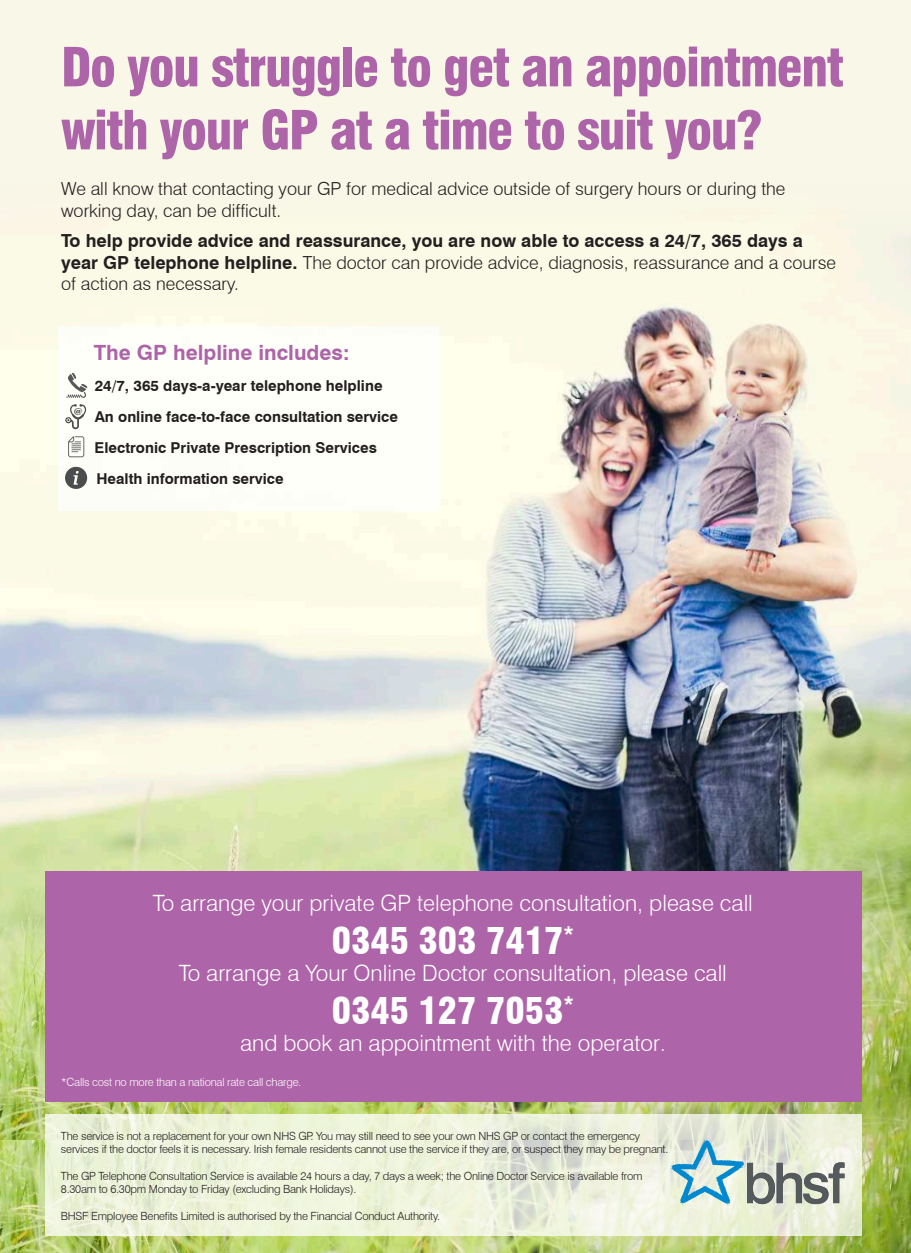
<style>
.page{position:relative;width:911px;height:1253px;background:#fff}
.page>*{position:absolute;margin:0;border:0;box-sizing:border-box;transform-origin:0 0}
.t1{font:900 condensed 52.5px/63px "Swiss 721 BT";letter-spacing:-.03em;color:#ad64a8}
.t2{font:900 condensed 36px "Swiss 721 BT";color:#fff}
.t3{font:300 22.5px "Swiss 721 BT";color:#fff}
.t4{font:700 21px "Swiss 721 BT";color:#ad64a8}
.t5{font:700 18px/21.6px "Swiss 721 BT";color:#231f20}
.t6{font:300 18px/21.6px "Swiss 721 BT";color:#231f20}
.t7{font:700 15px/31px "Swiss 721 BT";color:#231f20}
.t8{font:300 11.25px/13.5px "Swiss 721 BT";letter-spacing:-.02em;color:#231f20}
.t9{font:300 11.25px "Swiss 721 BT";letter-spacing:-.02em;color:#fff}
.t10{font:700 10.05px "Times";color:#3e3e3f}
.s1{font-weight:300}
.s2{font-size:21px}
</style>
<div class="page">
<img style="left:0;top:1140px;width:910px;height:113px">
<div style="left:0;top:0;width:910px;height:254px;background:#f9f7e8"></div>
<img style="left:0;top:254px;width:910px;height:886px">
<div style="left:58px;top:326px;width:380px;height:185px;background:#fff"></div>
<div style="left:45px;top:871px;width:817px;height:230px;background:#ad64a8"></div>
<svg style="left:45px;top:1114px;width:817px;height:121px;background:#ecf0db"></svg>
<svg style="left:670px;top:1139px;width:174px;height:66px;background:#b8cac5"></svg>
<svg style="left:65px;top:404px;width:22px;height:25px"></svg>
<svg style="left:66px;top:372px;width:22px;height:26px"></svg>
<svg style="left:68px;top:436px;width:16px;height:21px"></svg>
<svg style="left:65px;top:467px;width:22px;height:22px"></svg>
<h1 class="t1" style="left:61px;top:40px;width:784px">Do you struggle to get an appointment with your GP at a time to suit you?</h1>
<h3 class="t6" style="left:61px;top:180px;width:725px">We all know that contacting your GP for medical advice outside of surgery hours or during the working day, can be difficult.</h3>
<h3 class="t5" style="left:61px;top:232px;width:776px">To help provide advice and reassurance, you are now able to access a 24/7, 365 days a year GP telephone helpline. <span class="s1">The doctor can provide advice, diagnosis, reassurance and a course of action as necessary.</span></h3>
<p class="t10" style="left:73px;top:406px;width:11px">@</p>
<h3 class="t4" style="left:94px;top:344px;width:257px">The GP helpline includes:</h3>
<h3 class="t7" style="left:95px;top:371px;width:305px">24/7, 365 days-a-year telephone helpline An online face-to-face consultation service Electronic Private Prescription Services Health information service</h3>
<h3 class="t3" style="left:153px;top:894px;width:601px">To arrange your private GP telephone consultation, please call</h3>
<h2 class="t2" style="left:332px;top:926px;width:244px">0345 303 7417<sup>*</sup></h2>
<h3 class="t3" style="left:179px;top:965px;width:549px">To arrange a Your Online Doctor consultation, please call</h3>
<h2 class="t2" style="left:332px;top:997px;width:244px">0345 127 7053<sup>*</sup></h2>
<h3 class="t3" style="left:240px;top:1035px;width:427px">and book an appointment with the operator<span class="s2">.</span></h3>
<p class="t9" style="left:61px;top:1078px;width:242px">*Calls cost no more than a national rate call charge.</p>
<p class="t8" style="left:61px;top:1130px;width:609px">The service is not a replacement for your own NHS GP. You may still need to see your own NHS GP or contact the emergency services if the doctor feels it is necessary. Irish female residents cannot use the service if they are, or suspect they may be pregnant.</p>
<p class="t8" style="left:61px;top:1170px;width:583px">The GP Telephone Consultation Service is available 24 hours a day, 7 days a week; the Online Doctor Service is available from<br>8.30am to 6.30pm Monday to Friday (excluding Bank Holidays).</p>
<p class="t8" style="left:61px;top:1210px;width:381px">BHSF Employee Benefits Limited is authorised by the Financial Conduct Authority.</p>
</div>
